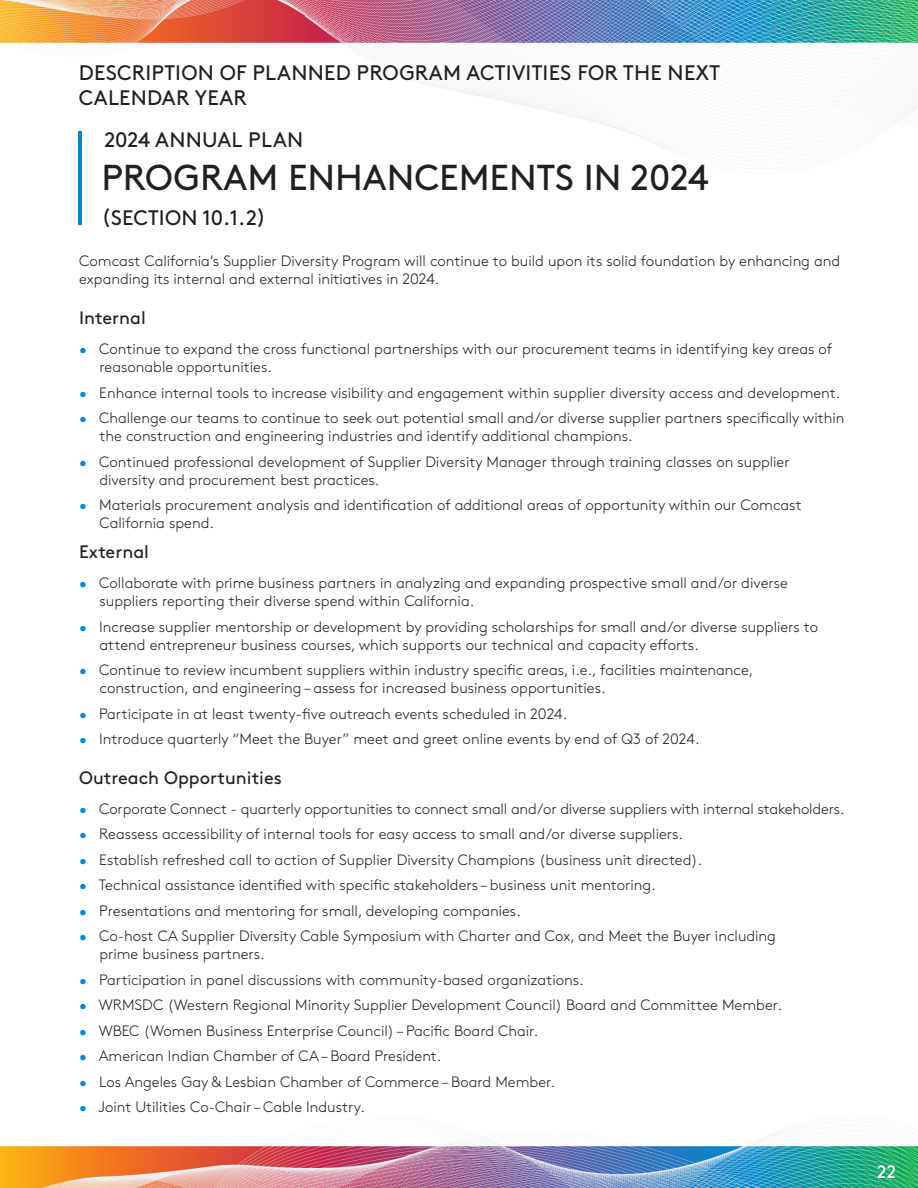
<style>
.page{position:relative;width:918px;height:1188px;background:#fff}
.page>*{position:absolute;margin:0;border:0;box-sizing:border-box;transform-origin:0 0}
.t1{font:36px "Brown Std";color:#231f20}
.t2{font:21px/25.2px "Brown Std";letter-spacing:.01em;color:#231f20}
.t3{font:18px "Brown Std";color:#231f20}
.t4{font:18px "Brown Std";color:#fff}
.t5{font:300 15px/18px "Brown Std";color:#231f20}
.s1{color:#0089cf}
</style>
<div class="page">
<img style="left:0;top:0;width:918px;height:1188px">
<hr style="left:79px;top:132px;width:3px;height:93px;background:#0089cf">
<p class="t2" style="left:79px;top:60px;width:643px">DESCRIPTION OF PLANNED PROGRAM ACTIVITIES FOR THE NEXT<br>CALENDAR YEAR</p>
<p class="t2" style="left:104px;top:128px;width:201px">2024 ANNUAL PLAN</p>
<p class="t1" style="left:101px;top:157px;width:609px">PROGRAM ENHANCEMENTS IN 2024</p>
<p class="t2" style="left:101px;top:205px;width:166px">(SECTION 10.1.2)</p>
<p class="t5" style="left:79px;top:252px;width:762px">Comcast California’s Supplier Diversity Program will continue to build upon its solid foundation by enhancing and expanding its internal and external initiatives in 2024.</p>
<p class="t3" style="left:79px;top:307px;width:68px">Internal</p>
<p class="t5" style="left:79px;top:340px;width:754px"><span class="s1">•</span> Continue to expand the cross functional partnerships with our procurement teams in identifying key areas of</p>
<p class="t5" style="left:100px;top:358px;width:174px">reasonable opportunities.</p>
<p class="t5" style="left:79px;top:384px;width:763px"><span class="s1">•</span> Enhance internal tools to increase visibility and engagement within supplier diversity access and development.</p>
<p class="t5" style="left:79px;top:409px;width:767px"><span class="s1">•</span> Challenge our teams to continue to seek out potential small and/or diverse supplier partners specifically within</p>
<p class="t5" style="left:100px;top:427px;width:535px">the construction and engineering industries and identify additional champions.</p>
<p class="t5" style="left:79px;top:453px;width:712px"><span class="s1">•</span> Continued professional development of Supplier Diversity Manager through training classes on supplier</p>
<p class="t5" style="left:100px;top:471px;width:282px">diversity and procurement best practices.</p>
<p class="t5" style="left:79px;top:496px;width:724px"><span class="s1">•</span> Materials procurement analysis and identification of additional areas of opportunity within our Comcast</p>
<p class="t5" style="left:100px;top:514px;width:116px">California spend.</p>
<p class="t3" style="left:79px;top:541px;width:71px">External</p>
<p class="t5" style="left:79px;top:574px;width:710px"><span class="s1">•</span> Collaborate with prime business partners in analyzing and expanding prospective small and/or diverse</p>
<p class="t5" style="left:100px;top:592px;width:376px">suppliers reporting their diverse spend within California.</p>
<p class="t5" style="left:79px;top:618px;width:740px"><span class="s1">•</span> Increase supplier mentorship or development by providing scholarships for small and/or diverse suppliers to</p>
<p class="t5" style="left:100px;top:636px;width:601px">attend entrepreneur business courses, which supports our technical and capacity efforts.</p>
<p class="t5" style="left:79px;top:661px;width:676px"><span class="s1">•</span> Continue to review incumbent suppliers within industry specific areas, i.e., facilities maintenance,</p>
<p class="t5" style="left:100px;top:679px;width:508px">construction, and engineering – assess for increased business opportunities.</p>
<p class="t5" style="left:79px;top:705px;width:490px"><span class="s1">•</span> Participate in at least twenty-five outreach events scheduled in 2024.</p>
<p class="t5" style="left:79px;top:730px;width:622px"><span class="s1">•</span> Introduce quarterly “Meet the Buyer” meet and greet online events by end of Q3 of 2024.</p>
<p class="t3" style="left:79px;top:767px;width:204px">Outreach Opportunities</p>
<p class="t5" style="left:79px;top:800px;width:767px"><span class="s1">•</span> Corporate Connect - quarterly opportunities to connect small and/or diverse suppliers with internal stakeholders.</p>
<p class="t5" style="left:79px;top:825px;width:605px"><span class="s1">•</span> Reassess accessibility of internal tools for easy access to small and/or diverse suppliers.</p>
<p class="t5" style="left:79px;top:851px;width:625px"><span class="s1">•</span> Establish refreshed call to action of Supplier Diversity Champions (business unit directed).</p>
<p class="t5" style="left:79px;top:876px;width:578px"><span class="s1">•</span> Technical assistance identified with specific stakeholders – business unit mentoring.</p>
<p class="t5" style="left:79px;top:902px;width:443px"><span class="s1">•</span> Presentations and mentoring for small, developing companies.</p>
<p class="t5" style="left:79px;top:927px;width:698px"><span class="s1">•</span> Co-host CA Supplier Diversity Cable Symposium with Charter and Cox, and Meet the Buyer including</p>
<p class="t5" style="left:100px;top:945px;width:167px">prime business partners.</p>
<p class="t5" style="left:79px;top:971px;width:506px"><span class="s1">•</span> Participation in panel discussions with community-based organizations.</p>
<p class="t5" style="left:79px;top:996px;width:704px"><span class="s1">•</span> WRMSDC (Western Regional Minority Supplier Development Council) Board and Committee Member.</p>
<p class="t5" style="left:79px;top:1022px;width:461px"><span class="s1">•</span> WBEC (Women Business Enterprise Council) – Pacific Board Chair.</p>
<p class="t5" style="left:79px;top:1047px;width:364px"><span class="s1">•</span> American Indian Chamber of CA – Board President.</p>
<p class="t5" style="left:79px;top:1073px;width:478px"><span class="s1">•</span> Los Angeles Gay &amp; Lesbian Chamber of Commerce – Board Member.</p>
<p class="t5" style="left:79px;top:1098px;width:287px"><span class="s1">•</span> Joint Utilities Co-Chair – Cable Industry.</p>
<p class="t4" style="left:877px;top:1161px;width:20px">22</p>
</div>
